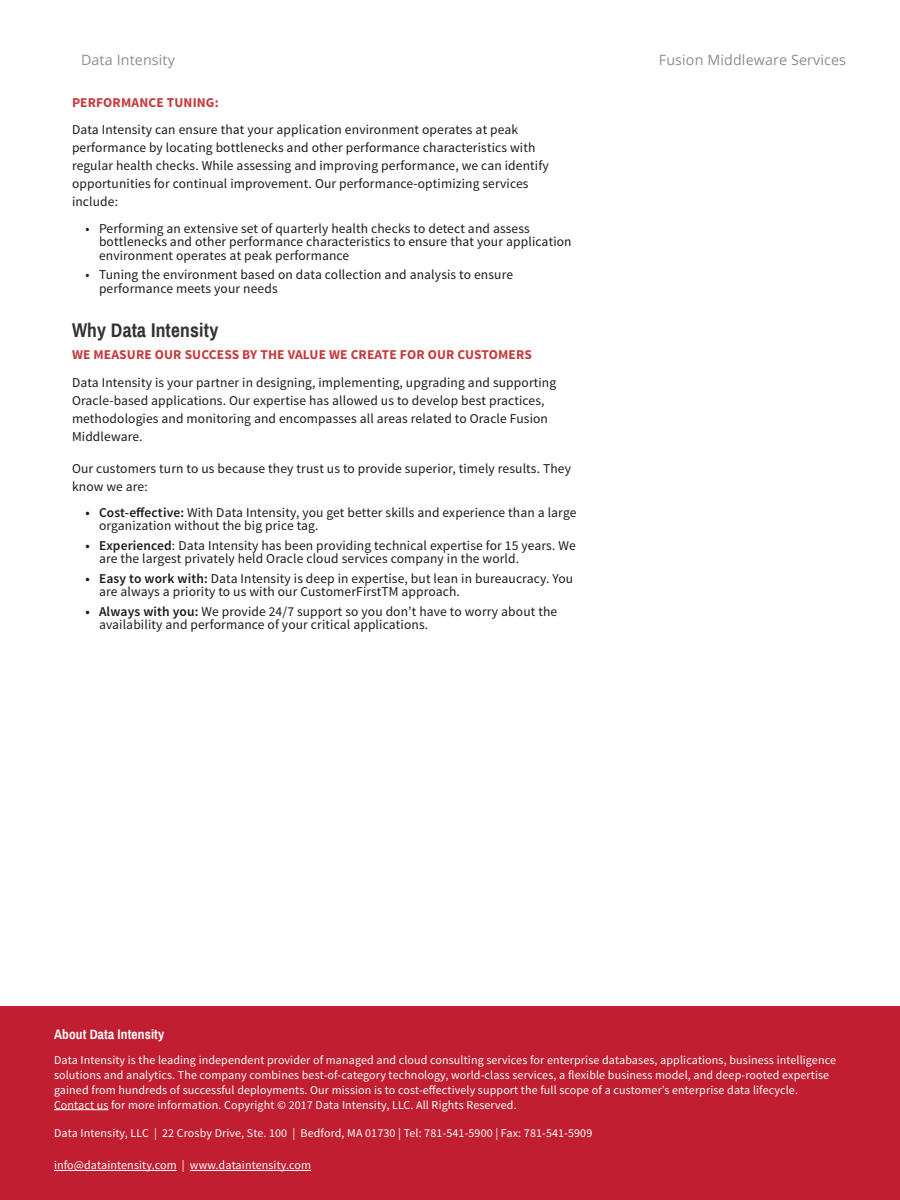
<style>
.page{position:relative;width:900px;height:1200px;background:#fff}
.page>*{position:absolute;margin:0;border:0;box-sizing:border-box;transform-origin:0 0}
.Header_-_with_subhea{font:700 19.5px "Archivo Narrow";letter-spacing:.01em;color:#333}
.t1{font:14.25px "Open Sans";letter-spacing:.01em;color:#8e8e8e}
.BODY_Copy{font:13.5px/18px "Source Sans Pro";letter-spacing:.01em;color:#1a1a1a}
.SUBHEAD_-_RED{font:700 13.5px "Source Sans Pro";letter-spacing:.01em;color:#c63b3d}
.t2{font:700 13.5px "Archivo Narrow";letter-spacing:.01em;color:#fff}
.t3{font:12px/15px "Source Sans Pro";letter-spacing:.01em;color:#fff}
.s1{font-weight:600}
</style>
<div class="page">
<div style="left:0;top:1006px;width:900px;height:194px;background:#c11f31"></div>
<hr style="left:54px;top:1109px;width:55px;height:1px;background:#fff">
<hr style="left:54px;top:1170px;width:123px;height:1px;background:#fff">
<hr style="left:190px;top:1170px;width:121px;height:1px;background:#fff">
<p class="t1" style="left:81px;top:50px;width:95px">Data Intensity</p>
<p class="t1" style="left:659px;top:50px;width:189px">Fusion Middleware Services</p>
<p class="SUBHEAD_-_RED" style="left:72px;top:94px;width:148px">PERFORMANCE TUNING:</p>
<p class="BODY_Copy" style="left:72px;top:121px;width:478px">Data Intensity can ensure that your application environment operates at peak performance by locating bottlenecks and other performance characteristics with regular health checks. While assessing and improving performance, we can identify opportunities for continual improvement. Our performance-optimizing services include:</p>
<p class="BODY_Copy" style="left:99px;top:222px;width:474px;line-height:13.5px;text-indent:-14px">• Performing an extensive set of quarterly health checks to detect and assess bottlenecks and other performance characteristics to ensure that your application environment operates at peak performance</p>
<p class="BODY_Copy" style="left:99px;top:268px;width:416px;line-height:13.5px;text-indent:-14px">• Tuning the environment based on data collection and analysis to ensure performance meets your needs</p>
<p class="Header_-_with_subhea" style="left:72px;top:318px;width:148px">Why Data Intensity</p>
<p class="SUBHEAD_-_RED" style="left:72px;top:346px;width:461px">WE MEASURE OUR SUCCESS BY THE VALUE WE CREATE FOR OUR CUSTOMERS</p>
<p class="BODY_Copy" style="left:72px;top:374px;width:486px">Data Intensity is your partner in designing, implementing, upgrading and supporting Oracle-based applications. Our expertise has allowed us to develop best practices, methodologies and monitoring and encompasses all areas related to Oracle Fusion Middleware.</p>
<p class="BODY_Copy" style="left:72px;top:459px;width:501px">Our customers turn to us because they trust us to provide superior, timely results. They know we are:</p>
<p class="BODY_Copy" style="left:99px;top:506px;width:479px;line-height:13.5px;text-indent:-14px"><span class="s1">• Cost-effective:</span> With Data Intensity, you get better skills and experience than a large organization without the big price tag.</p>
<p class="BODY_Copy" style="left:99px;top:539px;width:478px;line-height:13.5px;text-indent:-14px"><span class="s1">• Experienced</span>: Data Intensity has been providing technical expertise for 15 years. We are the largest privately held Oracle cloud services company in the world.</p>
<p class="BODY_Copy" style="left:99px;top:572px;width:476px;line-height:13.5px;text-indent:-14px"><span class="s1">• Easy to work with:</span> Data Intensity is deep in expertise, but lean in bureaucracy. You are always a priority to us with our CustomerFirstTM approach.</p>
<p class="BODY_Copy" style="left:99px;top:605px;width:460px;line-height:13.5px;text-indent:-14px"><span class="s1">• Always with you:</span> We provide 24/7 support so you don’t have to worry about the availability and performance of your critical applications.</p>
<p class="t2" style="left:54px;top:1026px;width:112px">About Data Intensity</p>
<p class="t3" style="left:54px;top:1052px;width:784px">Data Intensity is the leading independent provider of managed and cloud consulting services for enterprise databases, applications, business intelligence solutions and analytics. The company combines best-of-category technology, world-class services, a flexible business model, and deep-rooted expertise gained from hundreds of successful deployments. Our mission is to cost-effectively support the full scope of a customer’s enterprise data lifecycle.<br>Contact us for more information. Copyright © 2017 Data Intensity, LLC. All Rights Reserved.</p>
<p class="t3" style="left:54px;top:1126px;width:540px">Data Intensity, LLC | 22 Crosby Drive, Ste. 100 | Bedford, MA 01730 | Tel: 781-541-5900 | Fax: 781-541-5909</p>
<p class="t3" style="left:54px;top:1158px;width:259px">info@dataintensity.com | www.dataintensity.com</p>
</div>
